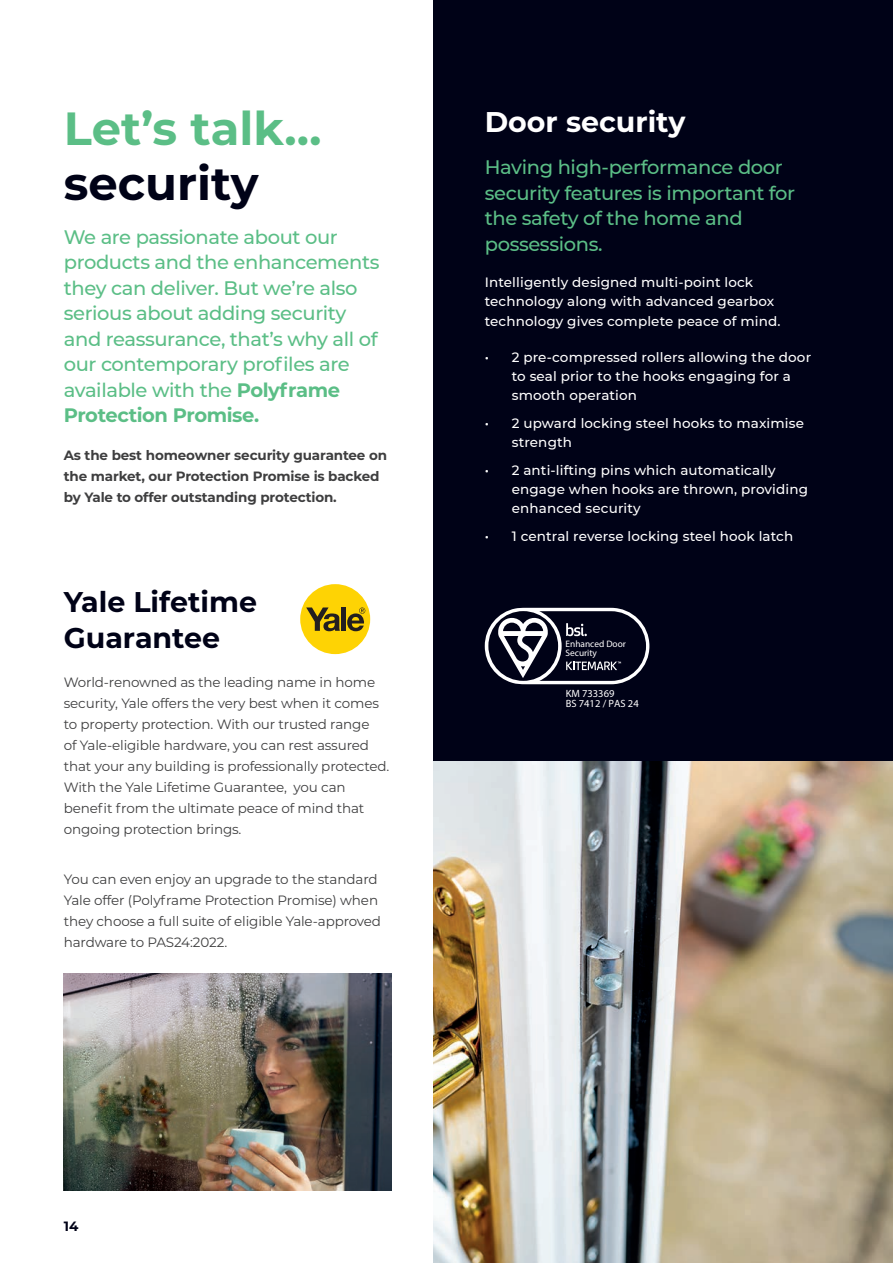
<style>
.page{position:relative;width:893px;height:1263px;background:#fff}
.page>*{position:absolute;margin:0;border:0;box-sizing:border-box;transform-origin:0 0}
.t1{font:700 46.5px "Montserrat";color:#5bbe86}
.t2{font:700 46.5px "Montserrat";color:#000217}
.t3{font:700 28.5px/36px "Montserrat";color:#000217}
.t4{font:700 28.5px "Montserrat";color:#fff}
.t5{font:500 19.5px/25.5px "Montserrat";letter-spacing:-.02em;color:#5bbe86}
.t6{font:13.5px/21px "Montserrat";letter-spacing:-.01em;color:#3e3e3f}
.t7{font:500 13.5px/19.2px "Montserrat";letter-spacing:.01em;color:#fff}
.t8{font:700 13.5px/21px "Montserrat";letter-spacing:-.01em;color:#3e3e3f}
.t9{font:700 13.5px "Montserrat";color:#000217}
.t10{font:500 10.5px/10.5px "BSI Gesta";color:#fff}
.t11{font:500 9.3px/9.3px "BSI Gesta";color:#fff}
.s1{font-weight:700}
</style>
<div class="page">
<div style="left:434px;top:0;width:459px;height:1263px;background:#000217"></div>
<img style="left:64px;top:974px;width:327px;height:217px">
<div style="left:300px;top:584px;width:70px;height:70px;background:#fed304;border-radius:50%"></div>
<svg style="left:306px;top:607px;width:34px;height:24px"></svg>
<div style="left:341px;top:607px;width:5px;height:24px;background:#231f20"></div>
<svg style="left:347px;top:607px;width:18px;height:24px"></svg>
<svg style="left:485px;top:608px;width:164px;height:76px"></svg>
<img style="left:434px;top:761px;width:459px;height:502px">
<p class="t1" style="left:64px;top:95px;width:259px">Let’s talk…</p>
<p class="t2" style="left:64px;top:150px;width:196px">security</p>
<p class="t5" style="left:64px;top:223px;width:317px">We are passionate about our products and the enhancements they can deliver. But we’re also serious about adding security and reassurance, that’s why all of our contemporary profiles are available with the <span class="s1">Polyframe<br>Protection Promise.</span></p>
<p class="t8" style="left:64px;top:444px;width:325px">As the best homeowner security guarantee on the market, our Protection Promise is backed by Yale to offer outstanding protection.</p>
<p class="t3" style="left:64px;top:583px;width:195px">Yale Lifetime<br>Guarantee</p>
<p class="t6" style="left:64px;top:671px;width:327px">World-renowned as the leading name in home security, Yale offers the very best when it comes to property protection. With our trusted range<br>of Yale-eligible hardware, you can rest assured that your any building is professionally protected.<br>With the Yale Lifetime Guarantee, you can benefit from the ultimate peace of mind that ongoing protection brings.</p>
<p class="t6" style="left:64px;top:868px;width:319px">You can even enjoy an upgrade to the standard Yale offer (Polyframe Protection Promise) when they choose a full suite of eligible Yale-approved hardware to PAS24:2022.</p>
<p class="t4" style="left:485px;top:101px;width:202px">Door security</p>
<p class="t5" style="left:485px;top:154px;width:312px">Having high-performance door security features is important for the safety of the home and possessions.</p>
<p class="t7" style="left:485px;top:272px;width:297px">Intelligently designed multi-point lock technology along with advanced gearbox technology gives complete peace of mind.</p>
<p class="t7" style="left:512px;top:347px;width:301px;text-indent:-27px">• 2 pre-compressed rollers allowing the door to seal prior to the hooks engaging for a smooth operation</p>
<p class="t7" style="left:512px;top:413px;width:294px;text-indent:-27px">• 2 upward locking steel hooks to maximise strength</p>
<p class="t7" style="left:512px;top:460px;width:298px;text-indent:-27px">• 2 anti-lifting pins which automatically engage when hooks are thrown, providing enhanced security</p>
<p class="t7" style="left:485px;top:526px;width:310px">• 1 central reverse locking steel hook latch</p>
<p class="t11" style="left:566px;top:639px;width:62px">Enhanced Door<br>Security</p>
<p class="t10" style="left:566px;top:688px;width:75px">KM 733369<br>BS 7412 / PAS 24</p>
<p class="t9" style="left:64px;top:1216px;width:16px">14</p>
</div>
